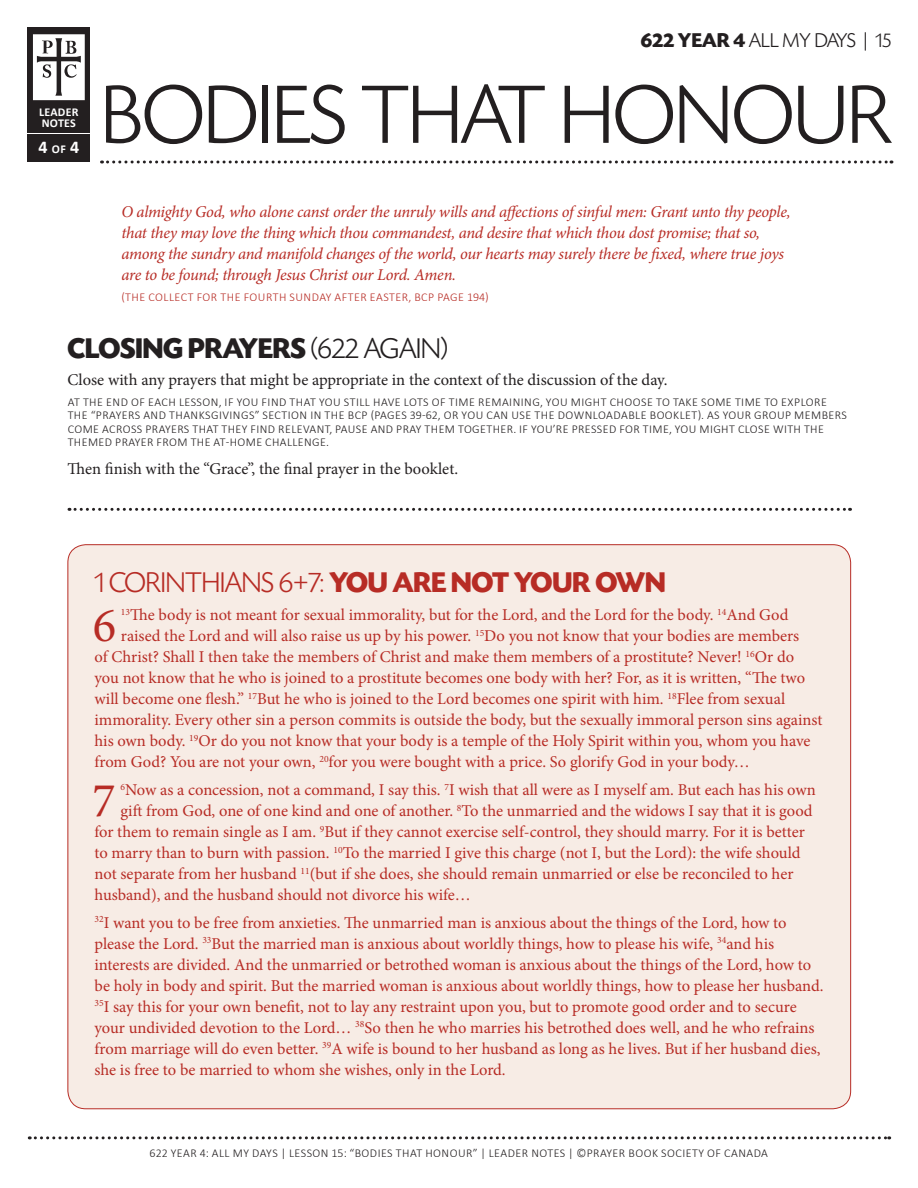
<style>
.page{position:relative;width:918px;height:1188px;background:#fff}
.page>*{position:absolute;margin:0;border:0;box-sizing:border-box;transform-origin:0 0}
.t1{font:300 87px "Today SHOP";color:#231f20}
.t2{font:48.75px "Minion Pro";color:#b72c25}
.t3{font:300 30px "Today SHOP";color:#b72c25}
.t4{font:700 30px "Today SHOP";color:#231f20}
.t5{font:300 21px "Today SHOP";letter-spacing:.01em;color:#231f20}
.t6{font:700 18px "Calibri";color:#fff}
.t7{font:16.5px/21px "Minion Pro";letter-spacing:-.005em;color:#b72c25}
.t8{font:italic 16.5px/21px "Minion Pro";letter-spacing:-.02em;color:#b72c25}
.t9{font:16.5px "Minion Pro";color:#231f20}
.t10{font:300 12px/13.5px "Calibri";letter-spacing:.035em;color:#231f20}
.t11{font:300 12px "Calibri";letter-spacing:.04em;color:#b72c25}
.t12{font:700 12px/10.5px "Calibri";letter-spacing:.02em;color:#fff}
.s1{font-size:12px}
.s2{font-weight:700}
.s3{font-family:"Calibri"}
.s4{font-weight:300}
</style>
<div class="page">
<svg style="left:102px;top:160px;width:790px;height:4px"></svg>
<div style="left:28px;top:27px;width:62px;height:135px;background:#231f20"></div>
<hr style="left:26px;top:133px;width:64px;height:1px;background:#fff">
<svg style="left:33px;top:34px;width:52px;height:66px;background:#d0cfd0"></svg>
<svg style="left:29px;top:1136px;width:861px;height:3px"></svg>
<div style="left:68px;top:545px;width:783px;height:564px;background:#f7ece5;border-radius:18px"></div>
<svg style="left:69px;top:508px;width:782px;height:3px"></svg>
<p class="t12" style="left:39px;top:107px;width:41px">LEADER<br>NOTES</p>
<p class="t6" style="left:38px;top:136px;width:42px">4 <span class="s1">OF</span> 4</p>
<p class="t5" style="left:641px;top:30px;width:252px"><span class="s2">622 YEAR 4</span> ALL MY DAYS <span class="s3">|</span> 15</p>
<h1 class="t1" style="left:102px;top:70px;width:791px">BODIES THAT HONOUR</h1>
<p class="t8" style="left:122px;top:201px;width:671px">O almighty God, who alone canst order the unruly wills and affections of sinful men: Grant unto thy people, that they may love the thing which thou commandest, and desire that which thou dost promise; that so, among the sundry and manifold changes of the world, our hearts may surely there be fixed, where true joys are to be found; through Jesus Christ our Lord. Amen.</p>
<p class="t11" style="left:122px;top:289px;width:369px">(THE COLLECT FOR THE FOURTH SUNDAY AFTER EASTER, BCP PAGE 194)</p>
<h3 class="t4" style="left:68px;top:333px;width:382px">CLOSING PRAYERS <span class="s4">(622 AGAIN)</span></h3>
<p class="t9" style="left:68px;top:369px;width:601px">Close with any prayers that might be appropriate in the context of the discussion of the day.</p>
<p class="t10" style="left:68px;top:394px;width:781px">AT THE END OF EACH LESSON, IF YOU FIND THAT YOU STILL HAVE LOTS OF TIME REMAINING, YOU MIGHT CHOOSE TO TAKE SOME TIME TO EXPLORE THE “PRAYERS AND THANKSGIVINGS” SECTION IN THE BCP (PAGES 39-62, OR YOU CAN USE THE DOWNLOADABLE BOOKLET). AS YOUR GROUP MEMBERS COME ACROSS PRAYERS THAT THEY FIND RELEVANT, PAUSE AND PRAY THEM TOGETHER. IF YOU’RE PRESSED FOR TIME, YOU MIGHT CLOSE WITH THE THEMED PRAYER FROM THE AT-HOME CHALLENGE.</p>
<p class="t9" style="left:68px;top:458px;width:392px">Then finish with the “Grace”, the final prayer in the booklet.</p>
<h3 class="t3" style="left:94px;top:567px;width:573px">1 CORINTHIANS 6+7: <span class="s2">YOU ARE NOT YOUR OWN</span></h3>
<h2 class="t2" style="left:93px;top:593px;width:25px">6</h2>
<p class="t7" style="left:121px;top:605px;width:669px"><sup>13</sup>The body is not meant for sexual immorality, but for the Lord, and the Lord for the body. <sup>14</sup>And God</p>
<p class="t7" style="left:121px;top:626px;width:680px">raised the Lord and will also raise us up by his power. <sup>15</sup>Do you not know that your bodies are members</p>
<p class="t7" style="left:95px;top:647px;width:701px">of Christ? Shall I then take the members of Christ and make them members of a prostitute? Never! <sup>16</sup>Or do</p>
<p class="t7" style="left:94px;top:668px;width:712px">you not know that he who is joined to a prostitute becomes one body with her? For, as it is written, “The two</p>
<p class="t7" style="left:94px;top:689px;width:692px">will become one flesh.” <sup>17</sup>But he who is joined to the Lord becomes one spirit with him. <sup>18</sup>Flee from sexual</p>
<p class="t7" style="left:94px;top:710px;width:729px">immorality. Every other sin a person commits is outside the body, but the sexually immoral person sins against</p>
<p class="t7" style="left:94px;top:731px;width:718px">his own body. <sup>19</sup>Or do you not know that your body is a temple of the Holy Spirit within you, whom you have</p>
<p class="t7" style="left:94px;top:752px;width:657px">from God? You are not your own, <sup>20</sup>for you were bought with a price. So glorify God in your body…</p>
<h2 class="t2" style="left:92px;top:768px;width:25px">7</h2>
<p class="t7" style="left:121px;top:779px;width:697px"><sup>6</sup>Now as a concession, not a command, I say this. <sup>7</sup>I wish that all were as I myself am. But each has his own</p>
<p class="t7" style="left:121px;top:800px;width:694px">gift from God, one of one kind and one of another. <sup>8</sup>To the unmarried and the widows I say that it is good</p>
<p class="t7" style="left:94px;top:821px;width:712px">for them to remain single as I am. <sup>9</sup>But if they cannot exercise self-control, they should marry. For it is better</p>
<p class="t7" style="left:94px;top:842px;width:708px">to marry than to burn with passion. <sup>10</sup>To the married I give this charge (not I, but the Lord): the wife should</p>
<p class="t7" style="left:95px;top:863px;width:700px">not separate from her husband <sup>11</sup>(but if she does, she should remain unmarried or else be reconciled to her</p>
<p class="t7" style="left:95px;top:884px;width:378px">husband), and the husband should not divorce his wife…</p>
<p class="t7" style="left:94px;top:912px;width:731px"><sup>32</sup>I want you to be free from anxieties. The unmarried man is anxious about the things of the Lord, how to please the Lord. <sup>33</sup>But the married man is anxious about worldly things, how to please his wife, <sup>34</sup>and his interests are divided. And the unmarried or betrothed woman is anxious about the things of the Lord, how to be holy in body and spirit. But the married woman is anxious about worldly things, how to please her husband.<br><sup>35</sup>I say this for your own benefit, not to lay any restraint upon you, but to promote good order and to secure your undivided devotion to the Lord… <sup>38</sup>So then he who marries his betrothed does well, and he who refrains from marriage will do even better. <sup>39</sup>A wife is bound to her husband as long as he lives. But if her husband dies, she is free to be married to whom she wishes, only in the Lord.</p>
<p class="t10" style="left:150px;top:1146px;width:620px">622 YEAR 4: ALL MY DAYS | LESSON 15: “BODIES THAT HONOUR” | LEADER NOTES | ©PRAYER BOOK SOCIETY OF CANADA</p>
</div>
